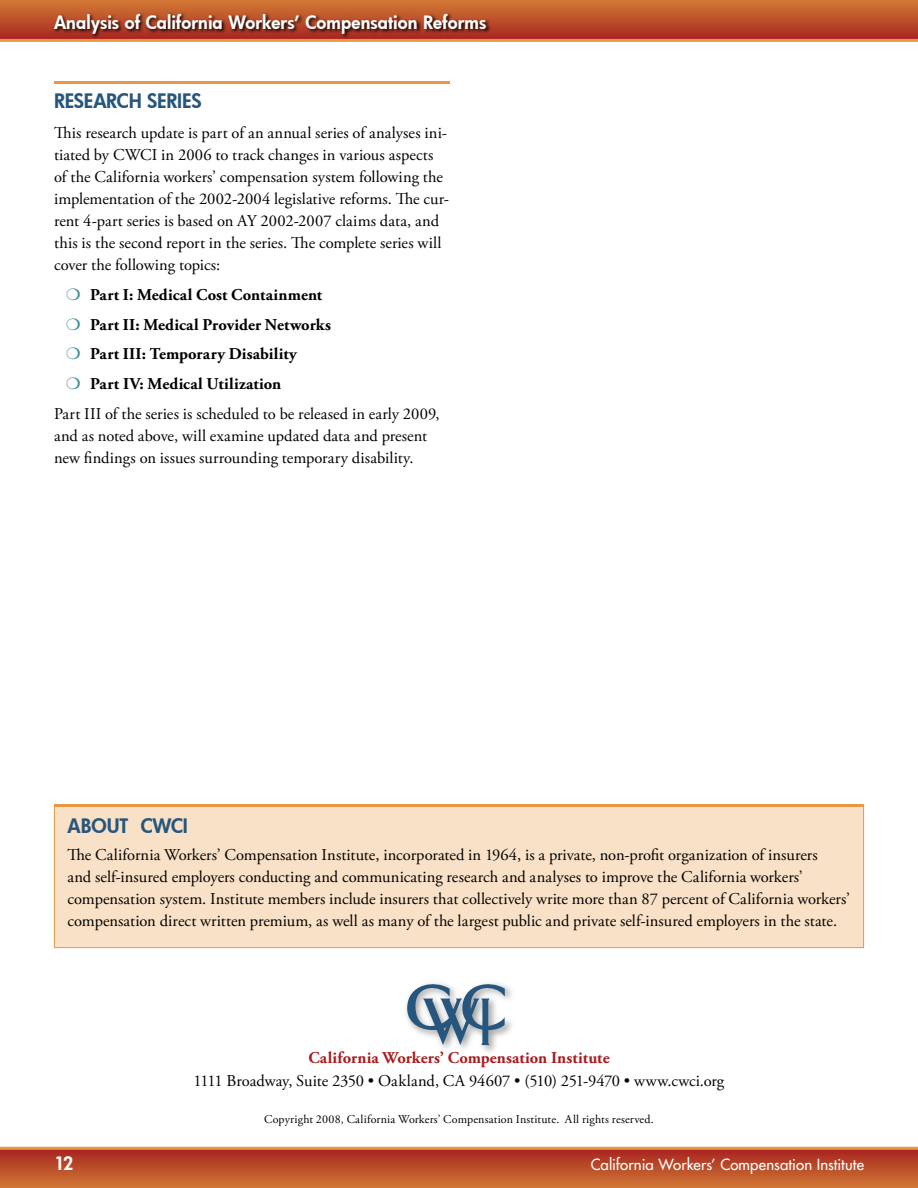
<style>
.page{position:relative;width:918px;height:1188px;background:#fff}
.page>*{position:absolute;margin:0;border:0;box-sizing:border-box;transform-origin:0 0}
.t1{font:800 19.5px "Futura";color:#26567d}
.t2{font:800 18px "Futura";letter-spacing:.005em;color:#fff}
.t3{font:16.5px/22.2px "Adobe Garamond Pro";color:#000}
.t4{font:700 16.5px/29.5px "Adobe Garamond Pro";letter-spacing:.01em;color:#000}
.t5{font:700 16.5px "Adobe Garamond Pro";letter-spacing:.005em;color:#a71c20}
.t6{font:16.5px/29.7px "Zapf Dingbats";color:#409197;text-align:justify}
.t7{font:15px "Futura";letter-spacing:.005em;color:#fff}
.t8{font:12px "Adobe Garamond Pro";letter-spacing:.015em;color:#000}
</style>
<div class="page">
<div style="left:0;top:0;width:918px;height:40px;background:linear-gradient(to bottom,#d27935,#aa2821)"></div>
<div style="left:0;top:1148px;width:918px;height:40px;background:linear-gradient(to bottom,#a6211f,#d07634)"></div>
<svg style="left:52px;top:12px;width:439px;height:27px;background:#93351f"></svg>
<hr style="left:0;top:39px;width:918px;height:3px;background:#e89843">
<hr style="left:0;top:1147px;width:918px;height:3px;background:#e89843">
<div style="left:54px;top:806px;width:810px;height:142px;background:#f9e1c7"></div>
<div style="left:54px;top:806px;width:810px;height:142px;border:1px solid #e89843"></div>
<hr style="left:54px;top:804px;width:810px;height:3px;background:#e89843">
<div style="left:403px;top:980px;width:112px;height:75px;background:#000;opacity:.4"></div>
<svg style="left:407px;top:980px;width:98px;height:65px"></svg>
<hr style="left:54px;top:81px;width:396px;height:3px;background:#e89843">
<p class="t2" style="left:54px;top:10px;width:434px">Analysis of California Workers’ Compensation Reforms</p>
<p class="t1" style="left:54px;top:88px;width:12px">RESEARC</p>
<p class="t1" style="left:129px;top:88px;width:29px">H SERIES</p>
<p class="t3" style="left:54px;top:122px;width:397px">This research update is part of an annual series of analyses ini&shy;tiated by CWCI in 2006 to track changes in various aspects of the California workers’ compensation system following the implementation of the 2002-2004 legislative reforms. The cur&shy;rent 4-part series is based on AY 2002-2007 claims data, and this is the second report in the series. The complete series will cover the following topics:</p>
<p class="t4" style="left:90px;top:280px;width:242px">Part I: Medical Cost Containment<br>Part II: Medical Provider Networks<br>Part III: Temporary Disability<br>Part IV: Medical Utilization</p>
<p class="t3" style="left:54px;top:403px;width:387px">Part III of the series is scheduled to be released in early 2009, and as noted above, will examine updated data and present new findings on issues surrounding temporary disability.</p>
<p class="t6" style="left:66px;top:280px;width:16px">❍ ❍ ❍ ❍</p>
<p class="t1" style="left:68px;top:813px;width:113px">ABOUT CWCI</p>
<p class="t3" style="left:68px;top:844px;width:784px">The California Workers’ Compensation Institute, incorporated in 1964, is a private, non-profit organization of insurers<br>and self-insured employers conducting and communicating research and analyses to improve the California workers’ compensation system. Institute members include insurers that collectively write more than 87 percent of California workers’ compensation direct written premium, as well as many of the largest public and private self-insured employers in the state.</p>
<p class="t5" style="left:308px;top:1049px;width:303px">California Workers’ Compensation Institute</p>
<p class="t3" style="left:194px;top:1070px;width:532px">1111 Broadway, Suite 2350 • Oakland, CA 94607 • (510) 251-9470 • www.cwci.org</p>
<p class="t8" style="left:264px;top:1112px;width:391px">Copyright 2008, California Workers’ Compensation Institute. All rights reserved.</p>
<p class="t2" style="left:54px;top:1151px;width:21px">12</p>
<p class="t7" style="left:591px;top:1154px;width:275px">California Workers’ Compensation Institute</p>
</div>
